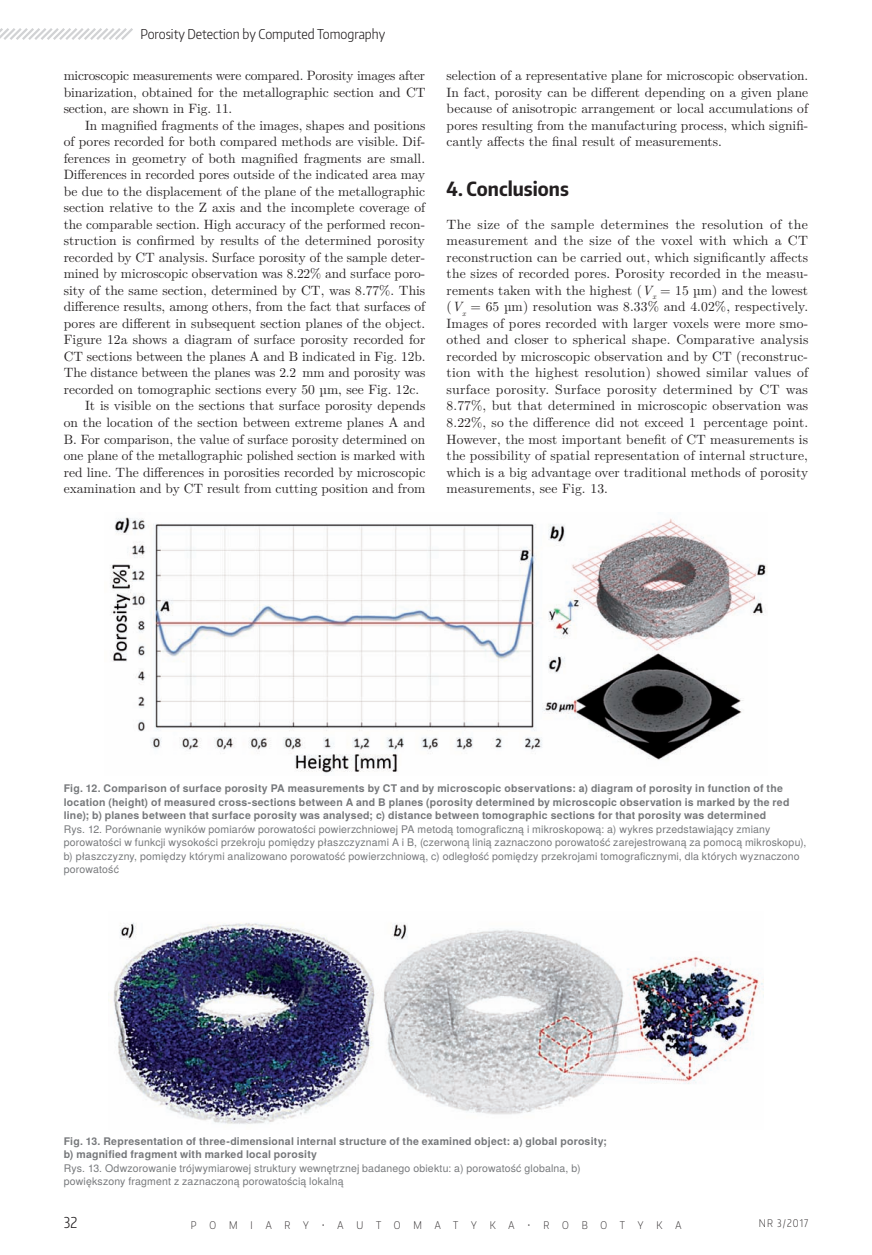
<style>
.page{position:relative;width:872px;height:1255px;background:#fff}
.page>*{position:absolute;margin:0;border:0;box-sizing:border-box;transform-origin:0 0}
.t1{font:700 19.5px "Encode Sans Condensed";color:#231f20}
.t2{font:300 15px "Encode Sans Condensed";color:#231f20}
.t3{font:13.5px/16.5px "LM Roman 10";color:#231f20;text-align:justify}
.t4{font:300 13.5px "Encode Sans Condensed";color:#231f20}
.t5{font:10.5px/13.5px "Te X Gyre Heros";letter-spacing:.015em;color:#76787b}
.t6{font:700 10.5px/13.5px "Te X Gyre Heros";letter-spacing:.02em;color:#76787b}
.t7{font:200 10.5px "Encode Sans Condensed";letter-spacing:1.225em;color:#231f20}
.s1{font-style:italic}
</style>
<div class="page">
<img style="left:110px;top:517px;width:657px;height:256px">
<img style="left:111px;top:922px;width:652px;height:202px">
<svg style="left:0;top:28px;width:133px;height:12px"></svg>
<p class="t4" style="left:140px;top:25px;width:246px">Porosity Detection by Computed Tomography</p>
<p class="t3" style="left:64px;top:66px;width:363px">microscopic measurements were compared. Porosity images after binarization, obtained for the metallographic section and CT section, are shown in Fig. 11.</p>
<p class="t3" style="left:85px;top:116px;width:342px">In magnified fragments of the images, shapes and positions</p>
<p class="t3" style="left:64px;top:132px;width:363px">of pores recorded for both compared methods are visible. Dif-</p>
<p class="t3" style="left:64px;top:149px;width:363px">ferences in geometry of both magnified fragments are small.</p>
<p class="t3" style="left:64px;top:165px;width:363px">Differences in recorded pores outside of the indicated area may</p>
<p class="t3" style="left:64px;top:182px;width:363px">be due to the displacement of the plane of the metallographic</p>
<p class="t3" style="left:64px;top:198px;width:363px">section relative to the Z axis and the incomplete coverage of</p>
<p class="t3" style="left:64px;top:215px;width:363px">the comparable section. High accuracy of the performed recon-</p>
<p class="t3" style="left:64px;top:231px;width:363px">struction is confirmed by results of the determined porosity</p>
<p class="t3" style="left:64px;top:248px;width:363px">recorded by CT analysis. Surface porosity of the sample deter-</p>
<p class="t3" style="left:64px;top:264px;width:363px">mined by microscopic observation was 8.22% and surface poro-</p>
<p class="t3" style="left:64px;top:281px;width:363px">sity of the same section, determined by CT, was 8.77%. This</p>
<p class="t3" style="left:64px;top:297px;width:363px">difference results, among others, from the fact that surfaces of</p>
<p class="t3" style="left:64px;top:314px;width:363px">pores are different in subsequent section planes of the object.</p>
<p class="t3" style="left:64px;top:330px;width:363px">Figure 12a shows a diagram of surface porosity recorded for</p>
<p class="t3" style="left:64px;top:347px;width:363px">CT sections between the planes A and B indicated in Fig. 12b.</p>
<p class="t3" style="left:64px;top:363px;width:363px">The distance between the planes was 2.2 mm and porosity was</p>
<p class="t3" style="left:64px;top:380px;width:357px">recorded on tomographic sections every 50 µm, see Fig. 12c.</p>
<p class="t3" style="left:85px;top:396px;width:342px">It is visible on the sections that surface porosity depends</p>
<p class="t3" style="left:64px;top:413px;width:363px">on the location of the section between extreme planes A and</p>
<p class="t3" style="left:64px;top:429px;width:363px">B. For comparison, the value of surface porosity determined on</p>
<p class="t3" style="left:64px;top:446px;width:363px">one plane of the metallographic polished section is marked with</p>
<p class="t3" style="left:64px;top:462px;width:363px">red line. The differences in porosities recorded by microscopic</p>
<p class="t3" style="left:64px;top:479px;width:363px">examination and by CT result from cutting position and from</p>
<p class="t3" style="left:446px;top:66px;width:363px">selection of a representative plane for microscopic observation.<br>In fact, porosity can be different depending on a given plane because of anisotropic arrangement or local accumulations of pores resulting from the manufacturing process, which signifi&shy;cantly affects the final result of measurements.</p>
<h1 class="t1" style="left:446px;top:176px;width:124px">4. Conclusions</h1>
<p class="t3" style="left:446px;top:215px;width:363px">The size of the sample determines the resolution of the measurement and the size of the voxel with which a CT reconstruction can be carried out, which significantly affects the sizes of recorded pores. Porosity recorded in the measu&shy;rements taken with the highest (<span class="s1">V</span><sub>x</sub> = 15 µm) and the lowest (<span class="s1">V</span><sub>x</sub> = 65 µm) resolution was 8.33% and 4.02%, respectively.<br>Images of pores recorded with larger voxels were more smo&shy;othed and closer to spherical shape. Comparative analysis recorded by microscopic observation and by CT (reconstruc&shy;tion with the highest resolution) showed similar values of surface porosity. Surface porosity determined by CT was 8.77%, but that determined in microscopic observation was 8.22%, so the difference did not exceed 1 percentage point.<br>However, the most important benefit of CT measurements is the possibility of spatial representation of internal structure, which is a big advantage over traditional methods of porosity measurements, see Fig. 13.</p>
<p class="t6" style="left:64px;top:781px;width:727px">Fig. 12. Comparison of surface porosity PA measurements by CT and by microscopic observations: a) diagram of porosity in function of the location (height) of measured cross-sections between A and B planes (porosity determined by microscopic observation is marked by the red line); b) planes between that surface porosity was analysed; c) distance between tomographic sections for that porosity was determined</p>
<p class="t5" style="left:64px;top:821px;width:744px">Rys. 12. Porównanie wyników pomiarów porowatości powierzchniowej PA metodą tomograficzną i mikroskopową: a) wykres przedstawiający zmiany porowatości w funkcji wysokości przekroju pomiędzy płaszczyznami A i B, (czerwoną linią zaznaczono porowatość zarejestrowaną za pomocą mikroskopu), b) płaszczyzny, pomiędzy którymi analizowano porowatość powierzchniową, c) odległość pomiędzy przekrojami tomograficznymi, dla których wyznaczono porowatość</p>
<p class="t6" style="left:64px;top:1133px;width:545px">Fig. 13. Representation of three-dimensional internal structure of the examined object: a) global porosity; b) magnified fragment with marked local porosity</p>
<p class="t5" style="left:64px;top:1160px;width:518px">Rys. 13. Odwzorowanie trójwymiarowej struktury wewnętrznej badanego obiektu: a) porowatość globalna, b) powiększony fragment z zaznaczoną porowatością lokalną</p>
<p class="t2" style="left:64px;top:1212px;width:15px">32</p>
<p class="t7" style="left:191px;top:1217px;width:492px">POMIARY•AUTOMATYKA•ROBOTYKA</p>
<p class="t7" style="left:758px;top:1216px;width:51px">NR 3/2017</p>
</div>
